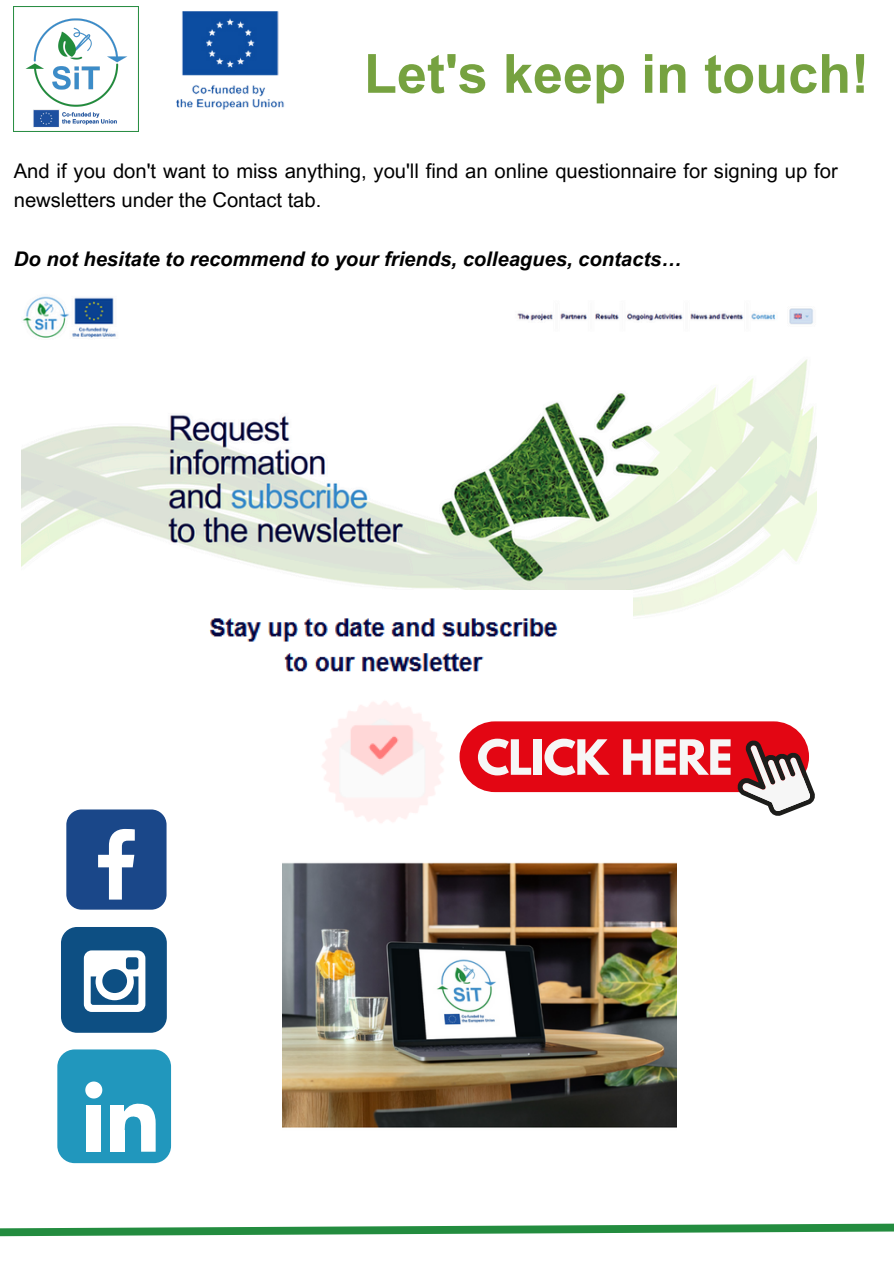
<style>
.page{position:relative;width:894px;height:1264px;background:#fff}
.page>*{position:absolute;margin:0;border:0;box-sizing:border-box;transform-origin:0 0}
.t1{font:700 54px "Arial MT Pro";color:#76a240}
.t2{font:20.25px/29.2px "Arial MT Pro";color:#000}
.t3{font:italic 700 20.25px "Arial MT Pro";color:#000}
</style>
<div class="page">
<img style="left:14px;top:7px;width:125px;height:124px">
<img style="left:176px;top:11px;width:108px;height:99px">
<svg style="left:0;top:1223px;width:893px;height:14px"></svg>
<img style="left:22px;top:296px;width:794px;height:320px">
<img style="left:160px;top:590px;width:472px;height:240px">
<div style="left:459px;top:721px;width:349px;height:71px;background:#e30613;border-radius:35px"></div>
<svg style="left:736px;top:740px;width:79px;height:76px"></svg>
<svg style="left:477px;top:738px;width:54px;height:37px"></svg>
<div style="left:533px;top:739px;width:8px;height:35px;background:#f6f6f6"></div>
<svg style="left:544px;top:738px;width:65px;height:37px"></svg>
<svg style="left:623px;top:739px;width:107px;height:35px"></svg>
<div style="left:57px;top:1049px;width:114px;height:114px;background:#2197bd;border-radius:17px"></div>
<svg style="left:85px;top:1081px;width:17px;height:17px"></svg>
<div style="left:86px;top:1104px;width:15px;height:47px;background:#fff"></div>
<div style="left:110px;top:1104px;width:14px;height:47px;background:#fff"></div>
<svg style="left:120px;top:1103px;width:36px;height:48px"></svg>
<div style="left:61px;top:927px;width:106px;height:105px;background:#0d4f83;border-radius:16px"></div>
<svg style="left:84px;top:950px;width:61px;height:61px"></svg>
<div style="left:66px;top:809px;width:100px;height:100px;background:#1a4789;border-radius:15px"></div>
<svg style="left:98px;top:829px;width:37px;height:70px"></svg>
<img style="left:282px;top:862px;width:394px;height:266px">
<p class="t1" style="left:364px;top:54px;width:506px">Let's keep in touch!</p>
<h3 class="t2" style="left:14px;top:159px;width:825px">And if you don't want to miss anything, you'll find an online questionnaire for signing up for newsletters under the Contact tab.</h3>
<p class="t3" style="left:14px;top:251px;width:669px">Do not hesitate to recommend to your friends, colleagues, contacts…</p>
</div>
